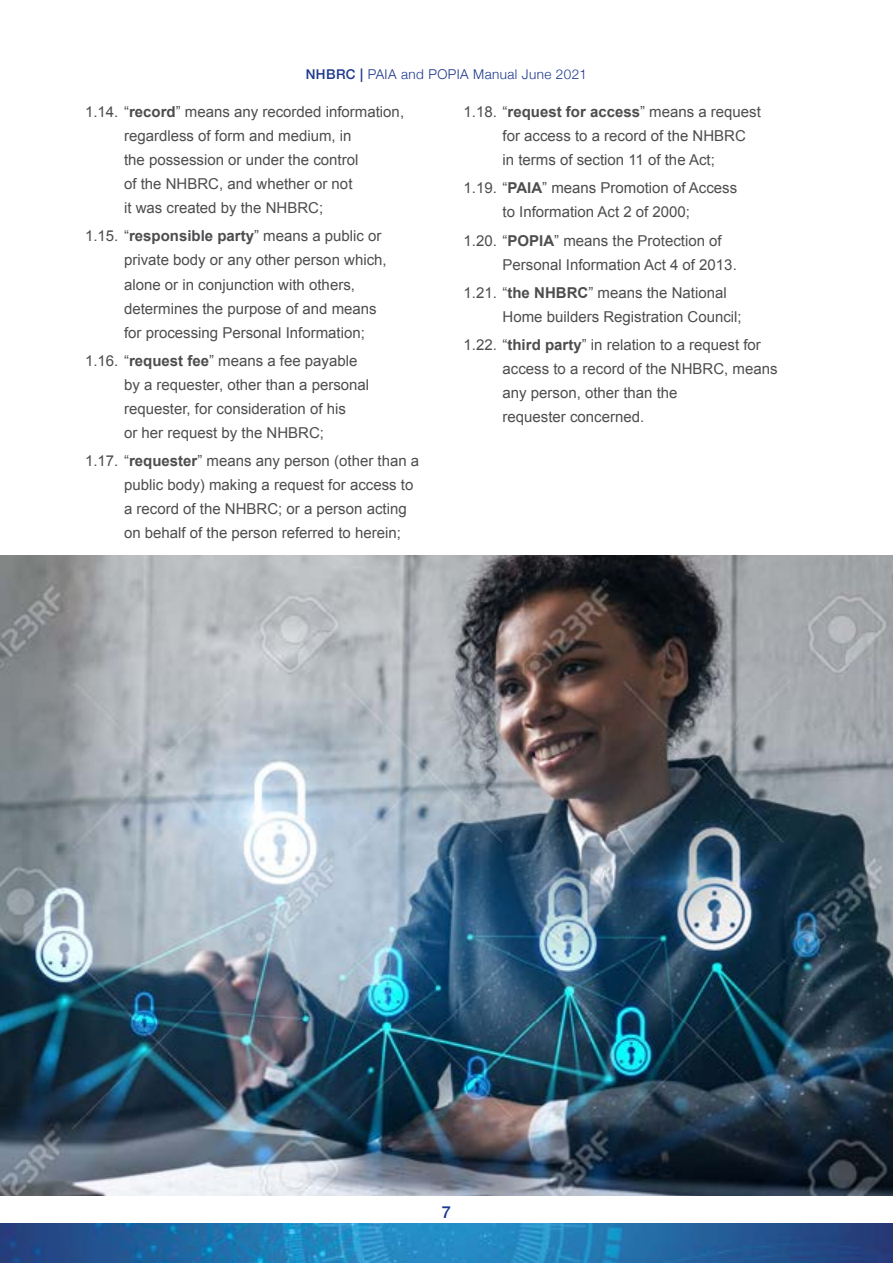
<style>
.page{position:relative;width:893px;height:1263px;background:#fff}
.page>*{position:absolute;margin:0;border:0;box-sizing:border-box;transform-origin:0 0}
.t1{font:500 16.5px "Helvetica Neue";color:#1e398d}
.t2{font:15px/24px "Arial";color:#4d4d4f}
.t3{font:300 13.5px "Helvetica Neue";letter-spacing:.03em;color:#1e398d}
.s1{font-weight:500}
.s2{font-weight:700}
</style>
<div class="page">
<img style="left:0;top:556px;width:893px;height:639px">
<img style="left:0;top:1224px;width:893px;height:39px">
<p class="t3" style="left:306px;top:64px;width:283px"><span class="s1">NHBRC |</span> PAIA and POPIA Manual June 2021</p>
<p class="t2" style="left:124px;top:100px;width:282px;text-indent:-39px">1.14. “<span class="s2">record</span>” means any recorded information, regardless of form and medium, in<br>the possession or under the control<br>of the NHBRC, and whether or not<br>it was created by the NHBRC;</p>
<p class="t2" style="left:124px;top:224px;width:264px;text-indent:-39px">1.15. “<span class="s2">responsible party</span>” means a public or private body or any other person which, alone or in conjunction with others, determines the purpose of and means for processing Personal Information;</p>
<p class="t2" style="left:124px;top:349px;width:247px;text-indent:-39px">1.16. “<span class="s2">request fee</span>” means a fee payable by a requester, other than a personal requester, for consideration of his<br>or her request by the NHBRC;</p>
<p class="t2" style="left:124px;top:449px;width:297px;text-indent:-39px">1.17. “<span class="s2">requester</span>” means any person (other than a public body) making a request for access to a record of the NHBRC; or a person acting on behalf of the person referred to herein;</p>
<p class="t2" style="left:502px;top:100px;width:260px;text-indent:-39px">1.18. “<span class="s2">request for access</span>” means a request for access to a record of the NHBRC in terms of section 11 of the Act;</p>
<p class="t2" style="left:463px;top:176px;width:275px;text-align:center">1.19. “<span class="s2">PAIA</span>” means Promotion of Access to Information Act 2 of 2000;</p>
<p class="t2" style="left:502px;top:229px;width:236px;text-indent:-39px">1.20. “<span class="s2">POPIA</span>” means the Protection of<br>Personal Information Act 4 of 2013.</p>
<p class="t2" style="left:502px;top:281px;width:241px;text-indent:-39px">1.21. “<span class="s2">the NHBRC</span>” means the National<br>Home builders Registration Council;</p>
<p class="t2" style="left:502px;top:333px;width:277px;text-indent:-39px">1.22. “<span class="s2">third party</span>” in relation to a request for access to a record of the NHBRC, means any person, other than the<br>requester concerned.</p>
<p class="t1" style="left:442px;top:1198px;width:11px">7</p>
</div>
